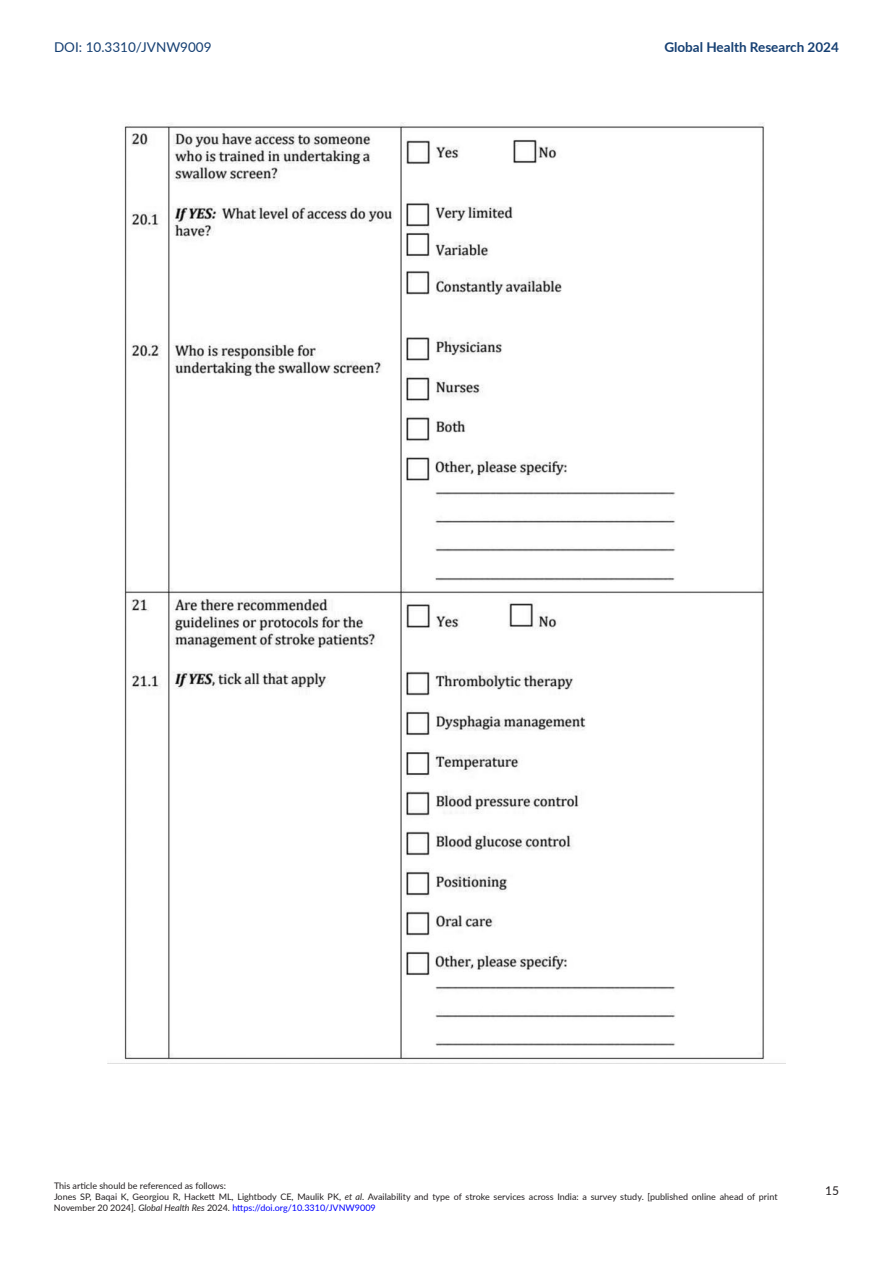
<style>
.page{position:relative;width:893px;height:1263px;background:#fff}
.page>*{position:absolute;margin:0;border:0;box-sizing:border-box;transform-origin:0 0}
.t1{font:700 13.5px "Lato";color:#153f72}
.t2{font:13.5px "Lato";color:#153f72}
.t3{font:12px "Lato";color:#231f20}
.t4{font:9px/10.5px "Lato";color:#231f20}
.s1{font-style:italic}
.s2{color:#00f}
</style>
<div class="page">
<img style="left:108px;top:123px;width:677px;height:941px">
<h1 class="t2" style="left:54px;top:37px;width:159px">DOI: 10.3310/JVNW9009</h1>
<h1 class="t1" style="left:664px;top:37px;width:176px">Global Health Research 2024</h1>
<p class="t4" style="left:54px;top:1180px;width:173px">This article should be referenced as follows:</p>
<p class="t4" style="left:54px;top:1191px;width:725px">Jones SP, Baqai K, Georgiou R, Hackett ML, Lightbody CE, Maulik PK, <span class="s1">et al</span>. Availability and type of stroke services across India: a survey study. [published online ahead of print<br>November 20 2024]. <span class="s1">Global Health Res</span> 2024. <span class="s2">https://doi.org/10.3310/JVNW9009</span></p>
<h2 class="t3" style="left:825px;top:1182px;width:15px">15</h2>
</div>
